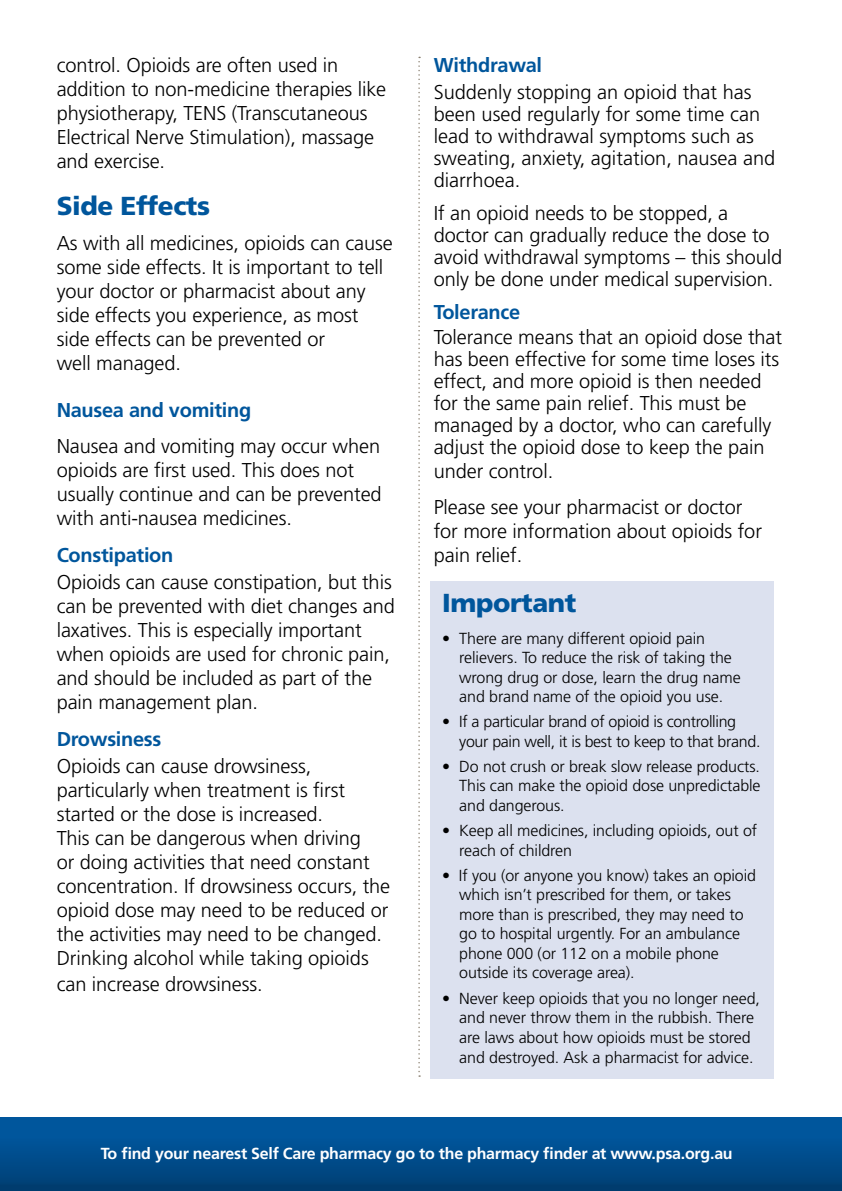
<style>
.page{position:relative;width:842px;height:1191px;background:#fff}
.page>*{position:absolute;margin:0;border:0;box-sizing:border-box;transform-origin:0 0}
.t1{font:900 26px "Frutiger LT Std";letter-spacing:-.015em;color:#00569c}
.t2{font:300 20px/24px "Frutiger LT Std";letter-spacing:-.005em;color:#000}
.t3{font:700 20px "Frutiger LT Std";letter-spacing:-.015em;color:#00569c}
.t4{font:300 16px/19.6px "Frutiger LT Std";letter-spacing:-.005em;color:#000}
.t5{font:700 16px "Frutiger LT Std";letter-spacing:-.015em;color:#fff}
</style>
<div class="page">
<div style="left:0;top:1117px;width:842px;height:74px;background:linear-gradient(to bottom,#005ba6,#003f73)"></div>
<svg style="left:418px;top:57px;width:2px;height:1019px"></svg>
<div style="left:431px;top:581px;width:343px;height:498px;background:#dce1ef"></div>
<p class="t2" style="left:57px;top:53px;width:331px">control. Opioids are often used in addition to non-medicine therapies like physiotherapy, TENS (Transcutaneous Electrical Nerve Stimulation), massage and exercise.</p>
<h1 class="t1" style="left:57px;top:190px;width:155px">Side Effects</h1>
<p class="t2" style="left:57px;top:231px;width:338px">As with all medicines, opioids can cause some side effects. It is important to tell your doctor or pharmacist about any side effects you experience, as most side effects can be prevented or<br>well managed.</p>
<p class="t3" style="left:57px;top:398px;width:196px">Nausea and vomiting</p>
<p class="t2" style="left:57px;top:434px;width:326px">Nausea and vomiting may occur when opioids are first used. This does not usually continue and can be prevented with anti-nausea medicines.</p>
<p class="t3" style="left:57px;top:543px;width:118px">Constipation</p>
<p class="t2" style="left:57px;top:570px;width:340px">Opioids can cause constipation, but this can be prevented with diet changes and laxatives. This is especially important when opioids are used for chronic pain, and should be included as part of the pain management plan.</p>
<p class="t3" style="left:57px;top:727px;width:106px">Drowsiness</p>
<p class="t2" style="left:57px;top:754px;width:335px">Opioids can cause drowsiness, particularly when treatment is first started or the dose is increased.<br>This can be dangerous when driving<br>or doing activities that need constant concentration. If drowsiness occurs, the opioid dose may need to be reduced or the activities may need to be changed.<br>Drinking alcohol while taking opioids</p>
<p class="t2" style="left:57px;top:972px;width:207px">can increase drowsiness.</p>
<p class="t3" style="left:434px;top:53px;width:110px">Withdrawal</p>
<p class="t2" style="left:434px;top:81px;width:343px;line-height:22px">Suddenly stopping an opioid that has been used regularly for some time can lead to withdrawal symptoms such as sweating, anxiety, agitation, nausea and diarrhoea.</p>
<p class="t2" style="left:434px;top:202px;width:350px;line-height:22px">If an opioid needs to be stopped, a doctor can gradually reduce the dose to avoid withdrawal symptoms – this should only be done under medical supervision.</p>
<p class="t3" style="left:434px;top:301px;width:88px">Tolerance</p>
<p class="t2" style="left:434px;top:326px;width:350px;line-height:22px">Tolerance means that an opioid dose that has been effective for some time loses its effect, and more opioid is then needed for the same pain relief. This must be managed by a doctor, who can carefully adjust the opioid dose to keep the pain</p>
<p class="t2" style="left:434px;top:454px;width:310px;line-height:35.4px">under control.<br>Please see your pharmacist or doctor</p>
<p class="t2" style="left:434px;top:519px;width:330px">for more information about opioids for pain relief.</p>
<h1 class="t1" style="left:442px;top:587px;width:136px">Important</h1>
<p class="t4" style="left:459px;top:628px;width:283px;text-indent:-17px">• There are many different opioid pain relievers. To reduce the risk of taking the wrong drug or dose, learn the drug name and brand name of the opioid you use.</p>
<p class="t4" style="left:459px;top:712px;width:303px;text-indent:-17px">• If a particular brand of opioid is controlling your pain well, it is best to keep to that brand.</p>
<p class="t4" style="left:459px;top:757px;width:303px;text-align:justify;text-indent:-17px">• Do not crush or break slow release products.<br>This can make the opioid dose unpredictable and dangerous.</p>
<p class="t4" style="left:459px;top:821px;width:299px;text-indent:-17px">• Keep all medicines, including opioids, out of reach of children</p>
<p class="t4" style="left:459px;top:865px;width:298px;text-indent:-17px">• If you (or anyone you know) takes an opioid which isn’t prescribed for them, or takes more than is prescribed, they may need to go to hospital urgently. For an ambulance phone 000 (or 112 on a mobile phone outside its coverage area).</p>
<p class="t4" style="left:459px;top:988px;width:302px;text-indent:-17px">• Never keep opioids that you no longer need, and never throw them in the rubbish. There are laws about how opioids must be stored and destroyed. Ask a pharmacist for advice.</p>
<p class="t5" style="left:101px;top:1143px;width:633px">To find your nearest Self Care pharmacy go to the pharmacy finder at www.psa.org.au</p>
</div>
